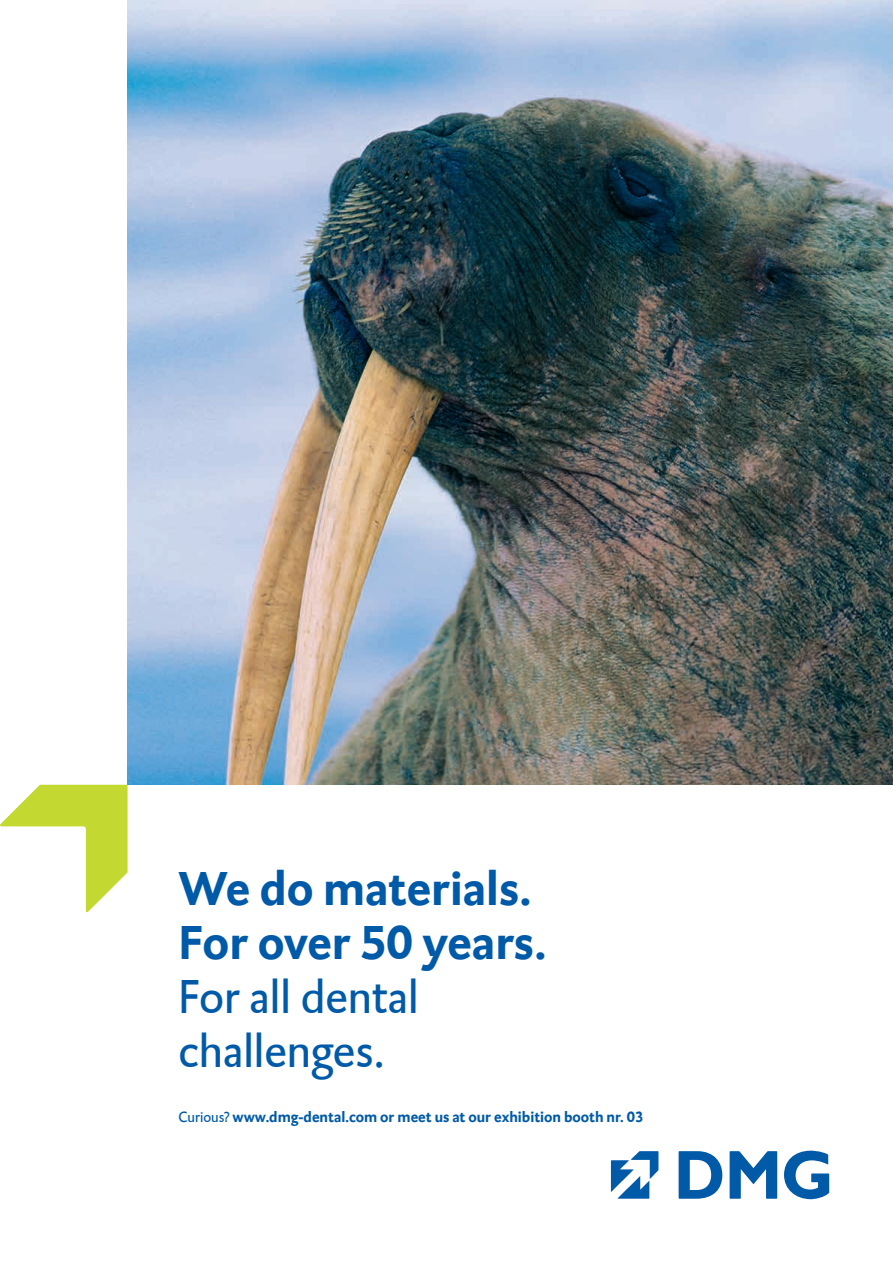
<style>
.page{position:relative;width:893px;height:1263px;background:#fff}
.page>*{position:absolute;margin:0;border:0;box-sizing:border-box;transform-origin:0 0}
.t1{font:700 48px/54px "DTL Caspari Global";color:#015aa8}
.t2{font:48px/54px "DTL Caspari Global";color:#015aa8}
.t3{font:700 15px "DTL Caspari Global";color:#015aa8}
.s1{font-weight:400}
</style>
<div class="page">
<img style="left:128px;top:0;width:765px;height:785px">
<svg style="left:0;top:785px;width:128px;height:128px"></svg>
<svg style="left:784px;top:1151px;width:45px;height:48px"></svg>
<svg style="left:679px;top:1151px;width:43px;height:48px"></svg>
<svg style="left:730px;top:1151px;width:47px;height:48px"></svg>
<svg style="left:611px;top:1151px;width:47px;height:48px"></svg>
<h1 class="t1" style="left:179px;top:861px;width:369px">We do materials.<br>For over 50 years.</h1>
<h1 class="t2" style="left:179px;top:969px;width:241px">For all dental challenges.</h1>
<p class="t3" style="left:179px;top:1108px;width:466px"><span class="s1">Curious?</span> www.dmg-dental.com or meet us at our exhibition booth nr. 03</p>
</div>
